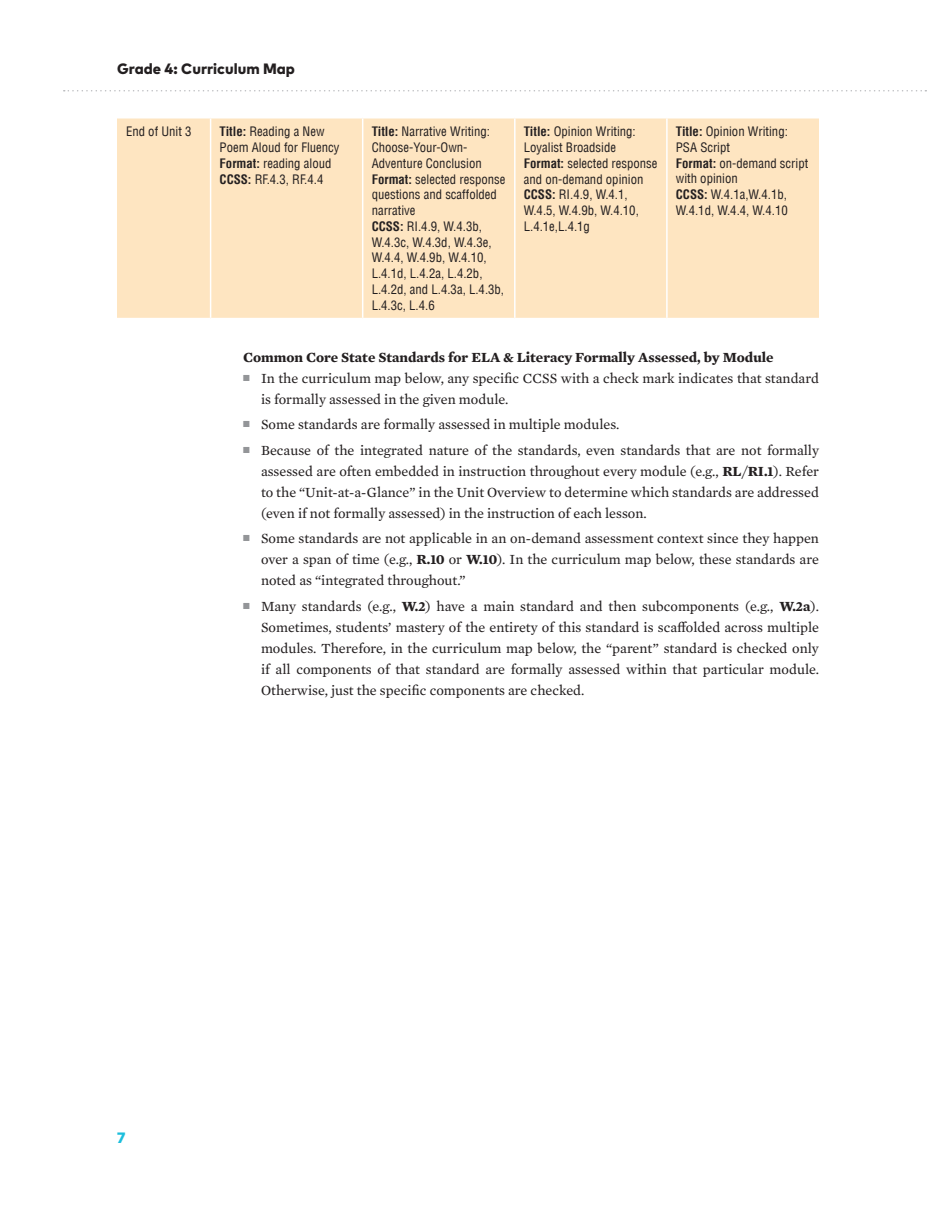
<style>
.page{position:relative;width:927px;height:1206px;background:#fff}
.page>*{position:absolute;margin:0;border:0;box-sizing:border-box;transform-origin:0 0}
.t1{font:800 15px "Mark Pro";color:#231f20}
.t2{font:800 15px "Mark Pro";color:#1cbedc}
.t3{font:14.25px/21px "Mercury Text G2";color:#231f20;text-align:justify}
.t4{font:700 14.25px "Mercury Text G2";color:#231f20}
.t5{font:condensed 12.75px/15.8px "Helvetica LT";color:#231f20}
.s1{font-weight:700}
</style>
<div class="page">
<svg style="left:64px;top:90px;width:862px;height:2px"></svg>
<div style="left:117px;top:118px;width:702px;height:200px;background:#fee5c1"></div>
<hr style="left:210px;top:118px;width:1px;height:200px;background:#fff">
<hr style="left:362px;top:118px;width:1px;height:200px;background:#fff">
<hr style="left:514px;top:118px;width:2px;height:200px;background:#fff">
<hr style="left:666px;top:118px;width:2px;height:200px;background:#fff">
<p class="t1" style="left:117px;top:58px;width:179px">Grade 4: Curriculum Map</p>
<p class="t5" style="left:126px;top:124px;width:67px">End of Unit 3</p>
<p class="t5" style="left:220px;top:124px;width:122px"><span class="s1">Title:</span> Reading a New<br>Poem Aloud for Fluency<br><span class="s1">Format:</span> reading aloud<br><span class="s1">CCSS:</span> RF.4.3, RF.4.4</p>
<p class="t5" style="left:372px;top:124px;width:135px"><span class="s1">Title:</span> Narrative Writing:<br>Choose-Your-Own-<br>Adventure Conclusion<br><span class="s1">Format:</span> selected response questions and scaffolded narrative<br><span class="s1">CCSS:</span> RI.4.9, W.4.3b,<br>W.4.3c, W.4.3d, W.4.3e,<br>W.4.4, W.4.9b, W.4.10,<br>L.4.1d, L.4.2a, L.4.2b,<br>L.4.2d, and L.4.3a, L.4.3b,<br>L.4.3c, L.4.6</p>
<p class="t5" style="left:524px;top:124px;width:135px"><span class="s1">Title:</span> Opinion Writing:<br>Loyalist Broadside<br><span class="s1">Format:</span> selected response and on-demand opinion<br><span class="s1">CCSS:</span> RI.4.9, W.4.1,<br>W.4.5, W.4.9b, W.4.10,<br>L.4.1e,L.4.1g</p>
<p class="t5" style="left:676px;top:124px;width:134px"><span class="s1">Title:</span> Opinion Writing:<br>PSA Script<br><span class="s1">Format:</span> on-demand script with opinion<br><span class="s1">CCSS:</span> W.4.1a,W.4.1b,<br>W.4.1d, W.4.4, W.4.10</p>
<p class="t4" style="left:243px;top:346px;width:532px">Common Core State Standards for ELA &amp; Literacy Formally Assessed, by Module</p>
<p class="t3" style="left:261px;top:367px;width:560px;text-indent:-18px"><sup>■</sup> In the curriculum map below, any specific CCSS with a check mark indicates that standard is formally assessed in the given module.</p>
<p class="t3" style="left:243px;top:414px;width:378px"><sup>■</sup> Some standards are formally assessed in multiple modules.</p>
<p class="t3" style="left:261px;top:439px;width:560px;text-indent:-18px"><sup>■</sup> Because of the integrated nature of the standards, even standards that are not formally assessed are often embedded in instruction throughout every module (e.g., <span class="s1">RL</span>/<span class="s1">RI.1</span>). Refer to the “Unit-at-a-Glance” in the Unit Overview to determine which standards are addressed (even if not formally assessed) in the instruction of each lesson.</p>
<p class="t3" style="left:261px;top:528px;width:560px;text-indent:-18px"><sup>■</sup> Some standards are not applicable in an on-demand assessment context since they happen over a span of time (e.g., <span class="s1">R.10</span> or <span class="s1">W.10</span>). In the curriculum map below, these standards are noted as “integrated throughout.”</p>
<p class="t3" style="left:261px;top:595px;width:560px;text-indent:-18px"><sup>■</sup> Many standards (e.g., <span class="s1">W.2</span>) have a main standard and then subcomponents (e.g., <span class="s1">W.2a</span>).<br>Sometimes, students’ mastery of the entirety of this standard is scaffolded across multiple modules. Therefore, in the curriculum map below, the “parent” standard is checked only if all components of that standard are formally assessed within that particular module.<br>Otherwise, just the specific components are checked.</p>
<p class="t2" style="left:117px;top:1126px;width:10px">7</p>
</div>
